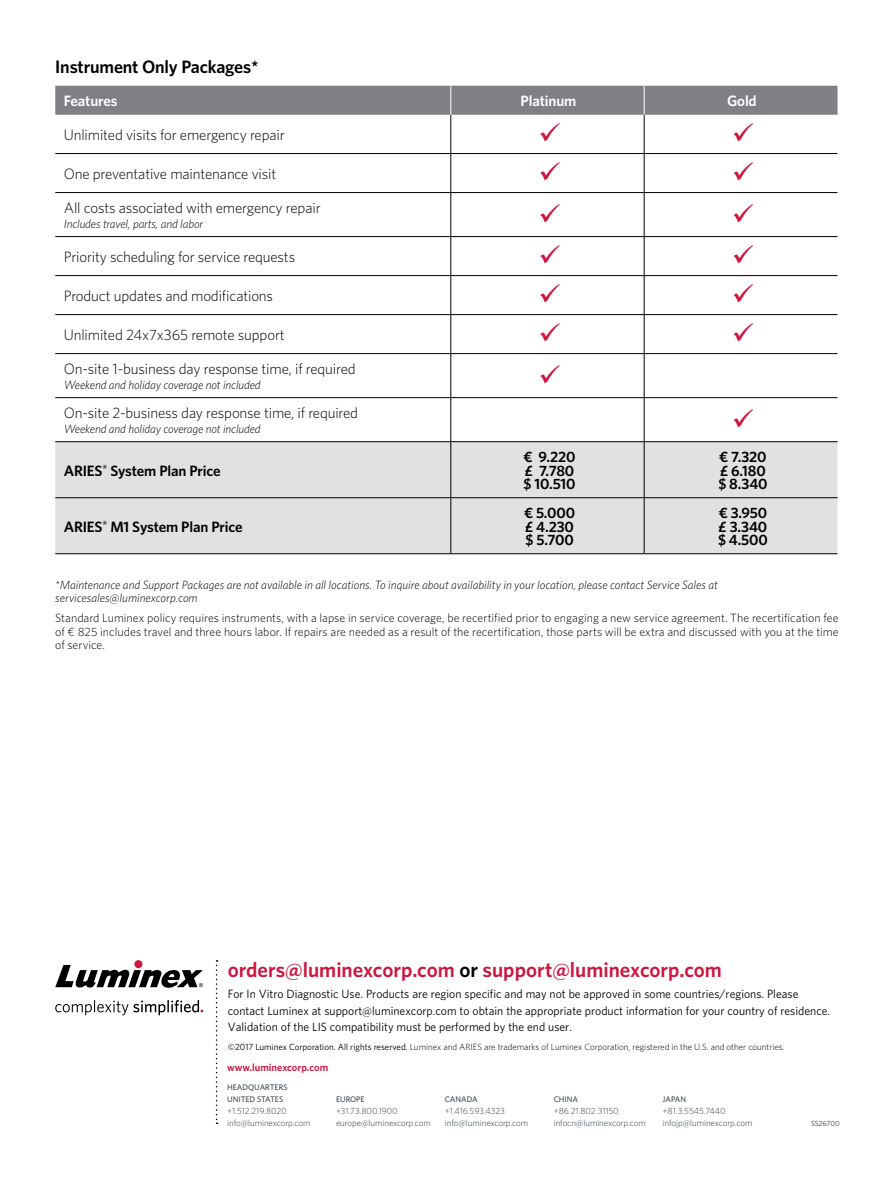
<style>
.page{position:relative;width:893px;height:1187px;background:#fff}
.page>*{position:absolute;margin:0;border:0;box-sizing:border-box;transform-origin:0 0}
.t1{font:600 21px "Whitney";color:#cd163f}
.t2{font:600 18px "Whitney";letter-spacing:-.01em;color:#000}
.t3{font:300 15px "Whitney";letter-spacing:-.01em;color:#000}
.t4{font:600 15px/13.5px "Whitney";letter-spacing:-.01em;color:#000;text-align:justify}
.t5{font:600 15px "Whitney";letter-spacing:-.01em;color:#fff}
.t6{font:300 12px/13.5px "Whitney";color:#000;text-align:justify}
.t7{font:12px/16.5px "Whitney";color:#000}
.t8{font:italic 300 12px/13.5px "Whitney";letter-spacing:-.005em;color:#000}
.t9{font:600 10.5px "Whitney";color:#cd163f}
.t10{font:300 9px/12px "Whitney";letter-spacing:-.01em;color:#303c42}
.t11{font:300 9px "Whitney";color:#000}
.t12{font:500 8.1px/12px "Whitney";color:#3f4b51}
.t13{font:7.5px "Whitney";letter-spacing:-.01em;color:#303c42}
.s1{color:#000}
.s2{font-weight:400}
.s3{font-size:8.7px}
</style>
<div class="page">
<div style="left:55px;top:442px;width:782px;height:111px;background:#e0e1e2"></div>
<hr style="left:451px;top:115px;width:1px;height:38px;background:#000">
<hr style="left:644px;top:115px;width:1px;height:38px;background:#000">
<hr style="left:451px;top:154px;width:1px;height:38px;background:#000">
<hr style="left:644px;top:154px;width:1px;height:38px;background:#000">
<hr style="left:451px;top:193px;width:1px;height:43px;background:#000">
<hr style="left:644px;top:193px;width:1px;height:43px;background:#000">
<hr style="left:451px;top:237px;width:1px;height:38px;background:#000">
<hr style="left:644px;top:237px;width:1px;height:38px;background:#000">
<hr style="left:451px;top:276px;width:1px;height:38px;background:#000">
<hr style="left:644px;top:276px;width:1px;height:38px;background:#000">
<hr style="left:451px;top:315px;width:1px;height:38px;background:#000">
<hr style="left:644px;top:315px;width:1px;height:38px;background:#000">
<hr style="left:451px;top:354px;width:1px;height:43px;background:#000">
<hr style="left:644px;top:354px;width:1px;height:43px;background:#000">
<hr style="left:451px;top:398px;width:1px;height:43px;background:#000">
<hr style="left:644px;top:398px;width:1px;height:43px;background:#000">
<hr style="left:55px;top:153px;width:396px;height:1px;background:#000">
<hr style="left:451px;top:153px;width:193px;height:1px;background:#000">
<hr style="left:644px;top:153px;width:193px;height:1px;background:#000">
<hr style="left:55px;top:192px;width:396px;height:1px;background:#000">
<hr style="left:451px;top:192px;width:193px;height:1px;background:#000">
<hr style="left:644px;top:192px;width:193px;height:1px;background:#000">
<hr style="left:55px;top:236px;width:396px;height:1px;background:#000">
<hr style="left:451px;top:236px;width:193px;height:1px;background:#000">
<hr style="left:644px;top:236px;width:193px;height:1px;background:#000">
<hr style="left:55px;top:275px;width:396px;height:1px;background:#000">
<hr style="left:451px;top:275px;width:193px;height:1px;background:#000">
<hr style="left:644px;top:275px;width:193px;height:1px;background:#000">
<hr style="left:55px;top:314px;width:396px;height:1px;background:#000">
<hr style="left:451px;top:314px;width:193px;height:1px;background:#000">
<hr style="left:644px;top:314px;width:193px;height:1px;background:#000">
<hr style="left:55px;top:353px;width:396px;height:1px;background:#000">
<hr style="left:451px;top:353px;width:193px;height:1px;background:#000">
<hr style="left:644px;top:353px;width:193px;height:1px;background:#000">
<hr style="left:55px;top:397px;width:396px;height:1px;background:#000">
<hr style="left:451px;top:397px;width:193px;height:1px;background:#000">
<hr style="left:644px;top:397px;width:193px;height:1px;background:#000">
<hr style="left:55px;top:441px;width:396px;height:1px;background:#000">
<hr style="left:451px;top:441px;width:193px;height:1px;background:#000">
<hr style="left:644px;top:441px;width:193px;height:1px;background:#000">
<hr style="left:451px;top:442px;width:1px;height:55px;background:#000">
<hr style="left:644px;top:442px;width:1px;height:55px;background:#000">
<hr style="left:451px;top:498px;width:1px;height:55px;background:#000">
<hr style="left:644px;top:498px;width:1px;height:55px;background:#000">
<hr style="left:55px;top:497px;width:396px;height:1px;background:#000">
<hr style="left:451px;top:497px;width:193px;height:1px;background:#000">
<hr style="left:644px;top:497px;width:193px;height:1px;background:#000">
<hr style="left:55px;top:553px;width:396px;height:1px;background:#000">
<hr style="left:451px;top:553px;width:193px;height:1px;background:#000">
<hr style="left:644px;top:553px;width:193px;height:1px;background:#000">
<div style="left:55px;top:86px;width:782px;height:29px;background:#7e8083"></div>
<svg style="left:216px;top:960px;width:2px;height:163px"></svg>
<div style="left:134px;top:960px;width:8px;height:8px;background:#cd163f;border-radius:50%"></div>
<svg style="left:55px;top:964px;width:148px;height:24px"></svg>
<svg style="left:55px;top:1000px;width:148px;height:15px"></svg>
<h2 class="t2" style="left:55px;top:55px;width:205px">Instrument Only Packages*</h2>
<p class="t5" style="left:64px;top:91px;width:55px">Features</p>
<p class="t5" style="left:521px;top:91px;width:57px">Platinum</p>
<p class="t5" style="left:727px;top:91px;width:31px">Gold</p>
<p class="t3" style="left:64px;top:125px;width:222px">Unlimited visits for emergency repair</p>
<p class="t3" style="left:64px;top:164px;width:214px">One preventative maintenance visit</p>
<p class="t3" style="left:64px;top:198px;width:258px">All costs associated with emergency repair</p>
<p class="t8" style="left:64px;top:217px;width:141px">Includes travel, parts, and labor</p>
<p class="t3" style="left:64px;top:247px;width:233px">Priority scheduling for service requests</p>
<p class="t3" style="left:64px;top:286px;width:211px">Product updates and modifications</p>
<p class="t3" style="left:64px;top:325px;width:223px">Unlimited 24x7x365 remote support</p>
<p class="t3" style="left:64px;top:359px;width:293px">On-site 1-business day response time, if required</p>
<p class="t8" style="left:64px;top:378px;width:198px">Weekend and holiday coverage not included</p>
<p class="t3" style="left:64px;top:403px;width:296px">On-site 2-business day response time, if required</p>
<p class="t8" style="left:64px;top:422px;width:198px">Weekend and holiday coverage not included</p>
<p class="t4" style="left:64px;top:463px;width:158px">ARIES<sup>®</sup> System Plan Price</p>
<p class="t4" style="left:524px;top:450px;width:53px">€ 9.220 £ 7.780 $ 10.510</p>
<p class="t4" style="left:718px;top:450px;width:51px;text-align:left">€ 7.320 £ 6.180 $ 8.340</p>
<p class="t4" style="left:64px;top:519px;width:180px">ARIES<sup>®</sup> M1 System Plan Price</p>
<p class="t4" style="left:524px;top:506px;width:53px">€ 5.000 £ 4.230 $ 5.700</p>
<p class="t4" style="left:718px;top:506px;width:51px">€ 3.950 £ 3.340 $ 4.500</p>
<p class="t8" style="left:55px;top:577px;width:664px">*Maintenance and Support Packages are not available in all locations. To inquire about availability in your location, please contact Service Sales at servicesales@luminexcorp.com</p>
<p class="t6" style="left:55px;top:610px;width:785px">Standard Luminex policy requires instruments, with a lapse in service coverage, be recertified prior to engaging a new service agreement. The recertification fee of € 825 includes travel and three hours labor. If repairs are needed as a result of the recertification, those parts will be extra and discussed with you at the time of service.</p>
<h1 class="t1" style="left:228px;top:955px;width:496px">orders@luminexcorp.com <span class="s1">or</span> support@luminexcorp.com</h1>
<p class="t7" style="left:228px;top:985px;width:604px">For In Vitro Diagnostic Use. Products are region specific and may not be approved in some countries/regions. Please contact Luminex at support@luminexcorp.com to obtain the appropriate product information for your country of residence.<br>Validation of the LIS compatibility must be performed by the end user.</p>
<p class="t11" style="left:228px;top:1040px;width:558px"><span class="s2">©2017 Luminex Corporation. All rights reserved.</span> Luminex and ARIES are trademarks of Luminex Corporation, registered in the U.S. and other countries.</p>
<p class="t9" style="left:227px;top:1060px;width:102px">www.luminexcorp.com</p>
<p class="t12" style="left:227px;top:1080px;width:62px">HEADQUARTERS<br>UNITED STATES</p>
<p class="t10" style="left:227px;top:1104px;width:85px">+1.512.219.8020 info@luminexcorp.com</p>
<p class="t12" style="left:336px;top:1092px;width:30px">EUROPE</p>
<p class="t10" style="left:336px;top:1104px;width:96px"><span class="s3">+31.</span>73.800.1900 europe@luminexcorp.com</p>
<p class="t12" style="left:445px;top:1092px;width:34px">CANADA</p>
<p class="t10" style="left:445px;top:1104px;width:85px">+1.416.593.4323 info@luminexcorp.com</p>
<p class="t12" style="left:554px;top:1092px;width:26px">CHINA</p>
<p class="t10" style="left:554px;top:1104px;width:94px">+86.21.802.31150 infocn@luminexcorp.com</p>
<p class="t12" style="left:663px;top:1092px;width:25px">JAPAN</p>
<p class="t10" style="left:663px;top:1104px;width:91px">+81.3.5545.7440 infojp@luminexcorp.com</p>
<p class="t13" style="left:811px;top:1117px;width:30px">SS26700</p>
</div>
